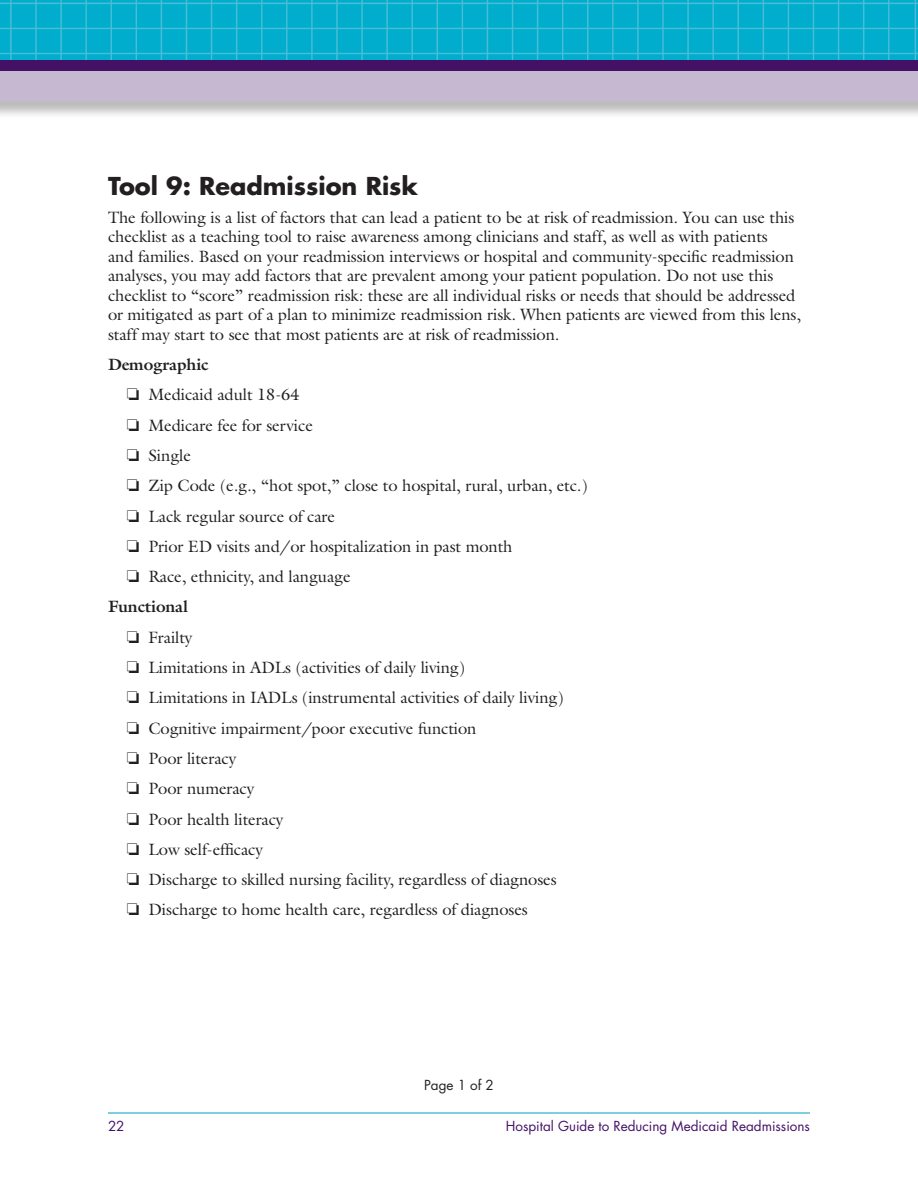
<style>
.page{position:relative;width:918px;height:1188px;background:#fff}
.page>*{position:absolute;margin:0;border:0;box-sizing:border-box;transform-origin:0 0}
.Head_level_2{font:700 24px "Futura";color:#231f20}
.text{font:16.5px/19.5px "Galliard";letter-spacing:-.005em;color:#231f20}
.text-2{font:700 16.5px "Galliard";letter-spacing:-.005em;color:#231f20}
.t1{font:13.5px "Futura";color:#431266}
.Chart_text{font:13.5px "Futura";color:#231f20}
</style>
<div class="page">
<hr style="left:108px;top:1113px;width:702px;height:1px;background:#009fc3">
<img style="left:0;top:0;width:910px;height:60px">
<svg style="left:910px;top:0;width:8px;height:60px"></svg>
<svg style="left:0;top:100px;width:918px;height:15px;background:#cfcdcf"></svg>
<div style="left:0;top:70px;width:918px;height:30px;background:#c6b8d1"></div>
<div style="left:0;top:60px;width:918px;height:11px;background:#431266"></div>
<p class="Head_level_2" style="left:108px;top:170px;width:312px">Tool 9: Readmission Risk</p>
<p class="text" style="left:108px;top:207px;width:695px">The following is a list of factors that can lead a patient to be at risk of readmission. You can use this checklist as a teaching tool to raise awareness among clinicians and staff, as well as with patients<br>and families. Based on your readmission interviews or hospital and community-specific readmission analyses, you may add factors that are prevalent among your patient population. Do not use this checklist to “score” readmission risk: these are all individual risks or needs that should be addressed or mitigated as part of a plan to minimize readmission risk. When patients are viewed from this lens, staff may start to see that most patients are at risk of readmission.</p>
<p class="text-2" style="left:108px;top:354px;width:102px">Demographic</p>
<p class="text" style="left:127px;top:385px;width:174px">❏ Medicaid adult 18-64</p>
<p class="text" style="left:127px;top:415px;width:188px">❏ Medicare fee for service</p>
<p class="text" style="left:127px;top:445px;width:66px">❏ Single</p>
<p class="text" style="left:127px;top:476px;width:462px">❏ Zip Code (e.g., “hot spot,” close to hospital, rural, urban, etc.)</p>
<p class="text" style="left:127px;top:506px;width:210px">❏ Lack regular source of care</p>
<p class="text" style="left:127px;top:536px;width:387px">❏ Prior ED visits and/or hospitalization in past month</p>
<p class="text" style="left:127px;top:567px;width:225px">❏ Race, ethnicity, and language</p>
<p class="text-2" style="left:108px;top:596px;width:82px">Functional</p>
<p class="text" style="left:127px;top:627px;width:67px">❏ Frailty</p>
<p class="text" style="left:127px;top:657px;width:340px">❏ Limitations in ADLs (activities of daily living)</p>
<p class="text" style="left:127px;top:688px;width:438px">❏ Limitations in IADLs (instrumental activities of daily living)</p>
<p class="text" style="left:127px;top:718px;width:351px">❏ Cognitive impairment/poor executive function</p>
<p class="text" style="left:127px;top:748px;width:111px">❏ Poor literacy</p>
<p class="text" style="left:127px;top:779px;width:129px">❏ Poor numeracy</p>
<p class="text" style="left:127px;top:809px;width:158px">❏ Poor health literacy</p>
<p class="text" style="left:127px;top:839px;width:138px">❏ Low self-efficacy</p>
<p class="text" style="left:127px;top:870px;width:431px">❏ Discharge to skilled nursing facility, regardless of diagnoses</p>
<p class="text" style="left:127px;top:900px;width:403px">❏ Discharge to home health care, regardless of diagnoses</p>
<p class="Chart_text" style="left:424px;top:1077px;width:71px">Page 1 of 2</p>
<p class="t1" style="left:108px;top:1117px;width:18px">22</p>
<p class="t1" style="left:506px;top:1117px;width:306px">Hospital Guide to Reducing Medicaid Readmissions</p>
</div>
